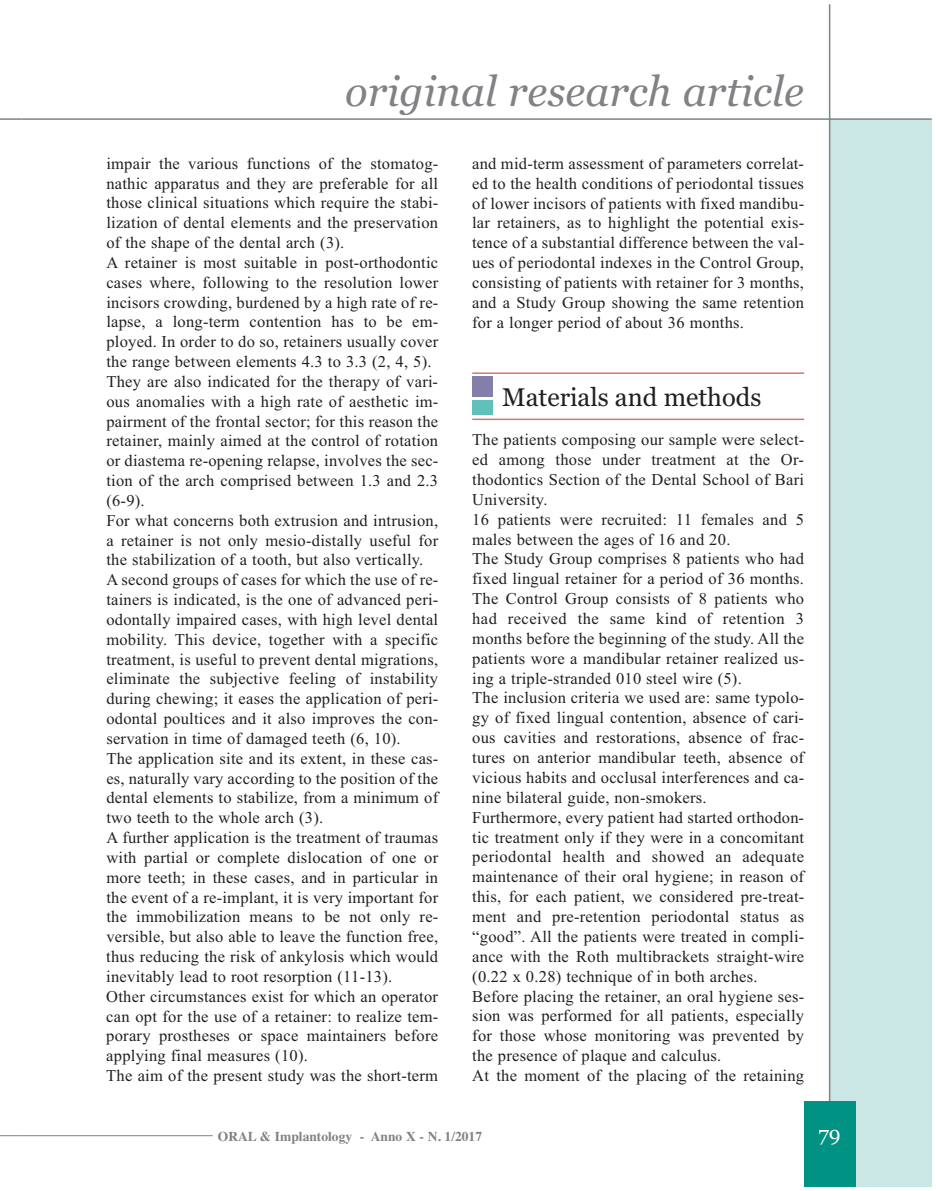
<style>
.page{position:relative;width:936px;height:1191px;background:#fff}
.page>*{position:absolute;margin:0;border:0;box-sizing:border-box;transform-origin:0 0}
.t1{font:italic 42px "Georgia";color:#808285}
.t2{font:25.5px "Georgia";color:#231f20}
.t3{font:21px "Georgia";color:#fff}
.t4{font:16.5px/19.8px "Times New Roman";letter-spacing:.015em;color:#231f20}
.t5{font:700 13.5px "Times";color:#808285}
</style>
<div class="page">
<div style="left:829px;top:119px;width:102px;height:1067px;background:#cae6e5"></div>
<hr style="left:828px;top:4px;width:2px;height:1182px;background:#808285">
<hr style="left:21px;top:1135px;width:192px;height:1px;background:#808285">
<hr style="left:21px;top:118px;width:910px;height:2px;background:#808285">
<div style="left:804px;top:1101px;width:51px;height:85px;background:#009282"></div>
<hr style="left:472px;top:372px;width:332px;height:2px;background:#d3786d">
<hr style="left:472px;top:418px;width:332px;height:2px;background:#d3786d">
<div style="left:472px;top:376px;width:20px;height:20px;background:#837eaa"></div>
<div style="left:472px;top:400px;width:20px;height:15px;background:#60c1bb"></div>
<svg style="left:0;top:1135px;width:21px;height:1px"></svg>
<hr style="left:0;top:118px;width:21px;height:2px;background:#808285">
<h1 class="t1" style="left:345px;top:67px;width:460px">original research article</h1>
<p class="t4" style="left:106px;top:153px;width:334px">impair the various functions of the stomatog&shy;nathic apparatus and they are preferable for all those clinical situations which require the stabi&shy;lization of dental elements and the preservation of the shape of the dental arch (3).<br>A retainer is most suitable in post-orthodontic cases where, following to the resolution lower incisors crowding, burdened by a high rate of re&shy;lapse, a long-term contention has to be em&shy;ployed. In order to do so, retainers usually cover the range between elements 4.3 to 3.3 (2, 4, 5).<br>They are also indicated for the therapy of vari&shy;ous anomalies with a high rate of aesthetic im&shy;pairment of the frontal sector; for this reason the retainer, mainly aimed at the control of rotation or diastema re-opening relapse, involves the sec&shy;tion of the arch comprised between 1.3 and 2.3 (6-9).<br>For what concerns both extrusion and intrusion, a retainer is not only mesio-distally useful for the stabilization of a tooth, but also vertically.<br>A second groups of cases for which the use of re&shy;tainers is indicated, is the one of advanced peri&shy;odontally impaired cases, with high level dental mobility. This device, together with a specific treatment, is useful to prevent dental migrations, eliminate the subjective feeling of instability during chewing; it eases the application of peri&shy;odontal poultices and it also improves the con&shy;servation in time of damaged teeth (6, 10).<br>The application site and its extent, in these cas&shy;es, naturally vary according to the position of the dental elements to stabilize, from a minimum of two teeth to the whole arch (3).<br>A further application is the treatment of traumas with partial or complete dislocation of one or more teeth; in these cases, and in particular in the event of a re-implant, it is very important for the immobilization means to be not only re&shy;versible, but also able to leave the function free, thus reducing the risk of ankylosis which would inevitably lead to root resorption (11-13).<br>Other circumstances exist for which an operator can opt for the use of a retainer: to realize tem&shy;porary prostheses or space maintainers before applying final measures (10).<br>The aim of the present study was the short-term</p>
<p class="t4" style="left:472px;top:153px;width:333px;text-align:justify">and mid-term assessment of parameters correlat&shy;ed to the health conditions of periodontal tissues of lower incisors of patients with fixed mandibu&shy;lar retainers, as to highlight the potential exis&shy;tence of a substantial difference between the val&shy;ues of periodontal indexes in the Control Group, consisting of patients with retainer for 3 months, and a Study Group showing the same retention for a longer period of about 36 months.</p>
<h2 class="t2" style="left:502px;top:382px;width:261px">Materials and methods</h2>
<p class="t4" style="left:472px;top:429px;width:333px">The patients composing our sample were select&shy;ed among those under treatment at the Or&shy;thodontics Section of the Dental School of Bari University.<br>16 patients were recruited: 11 females and 5 males between the ages of 16 and 20.<br>The Study Group comprises 8 patients who had fixed lingual retainer for a period of 36 months.<br>The Control Group consists of 8 patients who had received the same kind of retention 3 months before the beginning of the study. All the patients wore a mandibular retainer realized us&shy;ing a triple-stranded 010 steel wire (5).<br>The inclusion criteria we used are: same typolo&shy;gy of fixed lingual contention, absence of cari&shy;ous cavities and restorations, absence of frac&shy;tures on anterior mandibular teeth, absence of vicious habits and occlusal interferences and ca&shy;nine bilateral guide, non-smokers.<br>Furthermore, every patient had started orthodon&shy;tic treatment only if they were in a concomitant periodontal health and showed an adequate maintenance of their oral hygiene; in reason of this, for each patient, we considered pre-treat&shy;ment and pre-retention periodontal status as “good”. All the patients were treated in compli&shy;ance with the Roth multibrackets straight-wire (0.22 x 0.28) technique of in both arches.<br>Before placing the retainer, an oral hygiene ses&shy;sion was performed for all patients, especially for those whose monitoring was prevented by the presence of plaque and calculus.<br>At the moment of the placing of the retaining</p>
<p class="t5" style="left:218px;top:1128px;width:266px">ORAL &amp; Implantology - Anno X - N. 1/2017</p>
<p class="t3" style="left:818px;top:1121px;width:24px">79</p>
</div>
